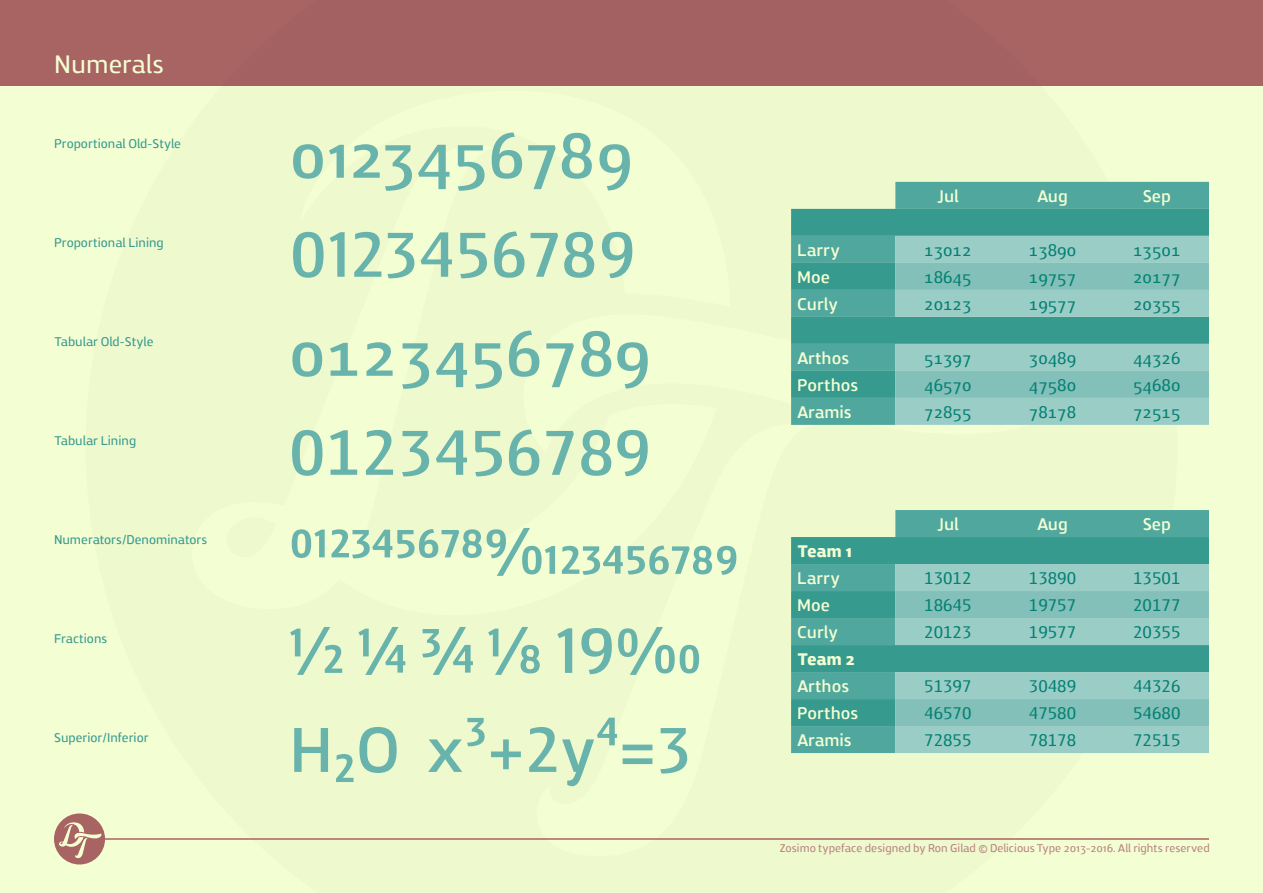
<style>
.page{position:relative;width:1263px;height:893px;background:#f4fed3}
.page>*{position:absolute;margin:0;border:0;box-sizing:border-box;transform-origin:0 0}
.t1{font:600 67.5px/99px "Zosimo Pro";color:#68b3ab}
.t2{font:27px "Zosimo Pro";color:#f4fed3}
.t3{font:18px "Zosimo Pro";color:#048173}
.t4{font:600 18px "Zosimo Pro";color:#f4fed3}
.t5{font:900 18px "Zosimo Pro";letter-spacing:-.02em;color:#f4fed3}
.t6{font:13.5px "Zosimo Pro";color:#369a8f}
.t7{font:12px "Zosimo Pro";color:#b98282}
</style>
<div class="page">
<div style="left:0;top:0;width:1263px;height:86px;background:#a86363"></div>
<svg style="left:54px;top:813px;width:51px;height:51px"></svg>
<hr style="left:105px;top:838px;width:1104px;height:2px;background:#a86363">
<svg style="left:791px;top:182px;width:418px;height:243px;fill:#4fa79d"></svg>
<svg style="left:791px;top:209px;width:418px;height:189px;fill:#369a8f"></svg>
<div style="left:895px;top:236px;width:314px;height:189px;background:#9bcdc7"></div>
<svg style="left:895px;top:263px;width:314px;height:135px"></svg>
<svg style="left:791px;top:510px;width:418px;height:243px;fill:#4fa79d"></svg>
<svg style="left:791px;top:537px;width:418px;height:189px;fill:#369a8f"></svg>
<div style="left:895px;top:564px;width:314px;height:189px;background:#9bcdc7"></div>
<svg style="left:895px;top:591px;width:314px;height:135px"></svg>
<h2 class="t2" style="left:54px;top:49px;width:111px">Numerals</h2>
<p class="t6" style="left:54px;top:136px;width:129px">Proportional Old-Style</p>
<p class="t6" style="left:54px;top:235px;width:111px">Proportional Lining</p>
<p class="t6" style="left:54px;top:334px;width:101px">Tabular Old-Style</p>
<p class="t6" style="left:54px;top:433px;width:84px">Tabular Lining</p>
<p class="t6" style="left:54px;top:532px;width:155px">Numerators/Denominators</p>
<p class="t6" style="left:54px;top:631px;width:55px">Fractions</p>
<p class="t6" style="left:54px;top:730px;width:96px">Superior/Inferior</p>
<h1 class="t1" style="left:289px;top:106px;width:451px">0123456789<br>0123456789<br>0123456789<br>0123456789<br>0123456789⁄0123456789 ½ ¼ ¾ ⅛ 19‰<br>H2O x3+2y4=3</h1>
<p class="t4" style="left:937px;top:186px;width:23px">Jul</p>
<p class="t4" style="left:1037px;top:186px;width:32px">Aug</p>
<p class="t4" style="left:1143px;top:186px;width:30px">Sep</p>
<p class="t4" style="left:797px;top:240px;width:44px">Larry</p>
<p class="t3" style="left:924px;top:240px;width:49px">13012</p>
<p class="t3" style="left:1029px;top:240px;width:49px">13890</p>
<p class="t3" style="left:1133px;top:240px;width:49px">13501</p>
<p class="t4" style="left:797px;top:267px;width:34px">Moe</p>
<p class="t3" style="left:924px;top:267px;width:49px">18645</p>
<p class="t3" style="left:1029px;top:267px;width:49px">19757</p>
<p class="t3" style="left:1133px;top:267px;width:49px">20177</p>
<p class="t4" style="left:797px;top:294px;width:42px">Curly</p>
<p class="t3" style="left:924px;top:294px;width:49px">20123</p>
<p class="t3" style="left:1029px;top:294px;width:49px">19577</p>
<p class="t3" style="left:1133px;top:294px;width:49px">20355</p>
<p class="t4" style="left:797px;top:348px;width:54px">Arthos</p>
<p class="t3" style="left:924px;top:348px;width:49px">51397</p>
<p class="t3" style="left:1029px;top:348px;width:49px">30489</p>
<p class="t3" style="left:1133px;top:348px;width:49px">44326</p>
<p class="t4" style="left:797px;top:375px;width:63px">Porthos</p>
<p class="t3" style="left:924px;top:375px;width:49px">46570</p>
<p class="t3" style="left:1029px;top:375px;width:49px">47580</p>
<p class="t3" style="left:1133px;top:375px;width:49px">54680</p>
<p class="t4" style="left:797px;top:402px;width:56px">Aramis</p>
<p class="t3" style="left:924px;top:402px;width:49px">72855</p>
<p class="t3" style="left:1029px;top:402px;width:49px">78178</p>
<p class="t3" style="left:1133px;top:402px;width:49px">72515</p>
<p class="t4" style="left:937px;top:514px;width:23px">Jul</p>
<p class="t4" style="left:1037px;top:514px;width:32px">Aug</p>
<p class="t4" style="left:1143px;top:514px;width:30px">Sep</p>
<p class="t5" style="left:797px;top:541px;width:57px">Team 1</p>
<p class="t4" style="left:797px;top:568px;width:44px">Larry</p>
<p class="t3" style="left:924px;top:568px;width:49px">13012</p>
<p class="t3" style="left:1029px;top:568px;width:49px">13890</p>
<p class="t3" style="left:1133px;top:568px;width:49px">13501</p>
<p class="t4" style="left:797px;top:595px;width:34px">Moe</p>
<p class="t3" style="left:924px;top:595px;width:49px">18645</p>
<p class="t3" style="left:1029px;top:595px;width:49px">19757</p>
<p class="t3" style="left:1133px;top:595px;width:49px">20177</p>
<p class="t4" style="left:797px;top:622px;width:42px">Curly</p>
<p class="t3" style="left:924px;top:622px;width:49px">20123</p>
<p class="t3" style="left:1029px;top:622px;width:49px">19577</p>
<p class="t3" style="left:1133px;top:622px;width:49px">20355</p>
<p class="t5" style="left:797px;top:649px;width:59px">Team 2</p>
<p class="t4" style="left:797px;top:676px;width:54px">Arthos</p>
<p class="t3" style="left:924px;top:676px;width:49px">51397</p>
<p class="t3" style="left:1029px;top:676px;width:49px">30489</p>
<p class="t3" style="left:1133px;top:676px;width:49px">44326</p>
<p class="t4" style="left:797px;top:703px;width:63px">Porthos</p>
<p class="t3" style="left:924px;top:703px;width:49px">46570</p>
<p class="t3" style="left:1029px;top:703px;width:49px">47580</p>
<p class="t3" style="left:1133px;top:703px;width:49px">54680</p>
<p class="t4" style="left:797px;top:730px;width:56px">Aramis</p>
<p class="t3" style="left:924px;top:730px;width:49px">72855</p>
<p class="t3" style="left:1029px;top:730px;width:49px">78178</p>
<p class="t3" style="left:1133px;top:730px;width:49px">72515</p>
<p class="t7" style="left:779px;top:841px;width:432px">Zosimo typeface designed by Ron Gilad © Delicious Type 2013-2016. All rights reserved</p>
</div>
